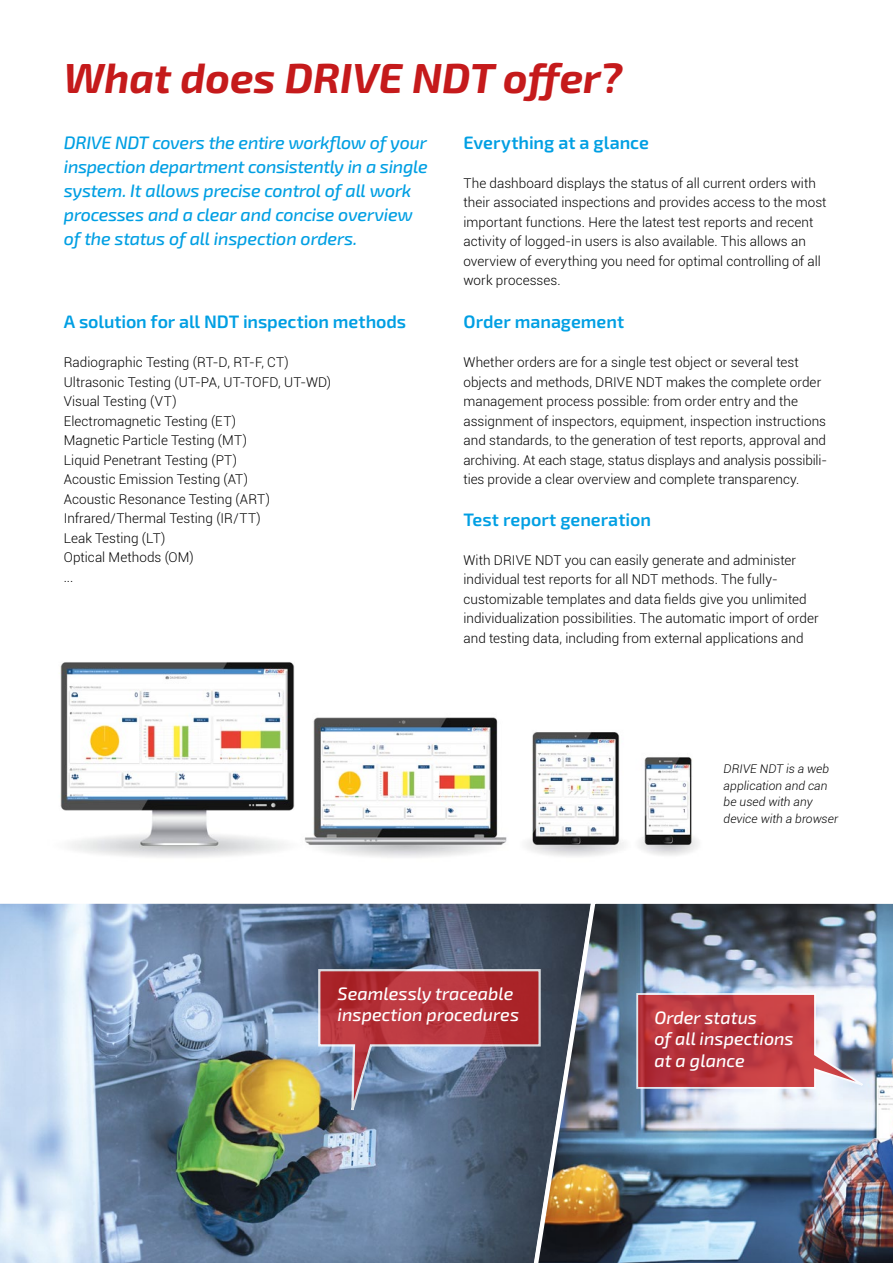
<style>
.page{position:relative;width:893px;height:1263px;background:#fff}
.page>*{position:absolute;margin:0;border:0;box-sizing:border-box;transform-origin:0 0}
.t1{font:italic 700 42px "Exo 2";color:#c51a1b}
.t2{font:italic 500 18px/24px "Exo 2";letter-spacing:-.015em;color:#009fe3}
.t3{font:600 18px "Exo 2";letter-spacing:-.005em;color:#009fe3}
.t4{font:italic 500 18px/21.6px "Exo 2";color:#fff}
.t5{font:300 13.5px/19.5px "Roboto";color:#000}
.t6{font:italic 300 12px/16.5px "Roboto";letter-spacing:.005em;color:#000}
</style>
<div class="page">
<img style="left:60px;top:662px;width:638px;height:195px">
<img style="left:0;top:903px;width:529px;height:360px">
<img style="left:529px;top:903px;width:364px;height:360px">
<svg style="left:317px;top:968px;width:225px;height:144px;background:#925969"></svg>
<svg style="left:635px;top:992px;width:241px;height:99px;background:#c16870"></svg>
<h1 class="t1" style="left:64px;top:47px;width:560px">What does DRIVE NDT offer?</h1>
<h2 class="t2" style="left:64px;top:130px;width:365px">DRIVE NDT covers the entire workflow of your inspection department consistently in a single system. It allows precise control of all work processes and a clear and concise overview of the status of all inspection orders.</h2>
<h2 class="t3" style="left:463px;top:129px;width:187px">Everything at a glance</h2>
<p class="t5" style="left:463px;top:173px;width:365px">The dashboard displays the status of all current orders with their associated inspections and provides access to the most important functions. Here the latest test reports and recent activity of logged-in users is also available. This allows an overview of everything you need for optimal controlling of all work processes.</p>
<h2 class="t3" style="left:463px;top:309px;width:162px">Order management</h2>
<p class="t5" style="left:463px;top:352px;width:365px">Whether orders are for a single test object or several test objects and methods, DRIVE NDT makes the complete order management process possible: from order entry and the assignment of inspectors, equipment, inspection instructions and standards, to the generation of test reports, approval and archiving. At each stage, status displays and analysis possibili&shy;ties provide a clear overview and complete transparency.</p>
<h2 class="t3" style="left:463px;top:506px;width:189px">Test report generation</h2>
<p class="t5" style="left:463px;top:549px;width:357px">With DRIVE NDT you can easily generate and administer individual test reports for all NDT methods. The fully&shy;customizable templates and data fields give you unlimited individualization possibilities. The automatic import of order and testing data, including from external applications and</p>
<h2 class="t3" style="left:64px;top:309px;width:344px">A solution for all NDT inspection methods</h2>
<p class="t5" style="left:64px;top:352px;width:269px">Radiographic Testing (RT-D, RT-F, CT)<br>Ultrasonic Testing (UT-PA, UT-TOFD, UT-WD)<br>Visual Testing (VT)<br>Electromagnetic Testing (ET)<br>Magnetic Particle Testing (MT)<br>Liquid Penetrant Testing (PT)<br>Acoustic Emission Testing (AT)<br>Acoustic Resonance Testing (ART)<br>Infrared/Thermal Testing (IR/TT)<br>Leak Testing (LT)<br>Optical Methods (OM)<br>...</p>
<h2 class="t4" style="left:338px;top:982px;width:183px">Seamlessly traceable inspection procedures</h2>
<p class="t6" style="left:724px;top:760px;width:116px">DRIVE NDT is a web application and can be used with any device with a browser</p>
<h2 class="t4" style="left:654px;top:1006px;width:141px">Order status<br>of all inspections at a glance</h2>
</div>
